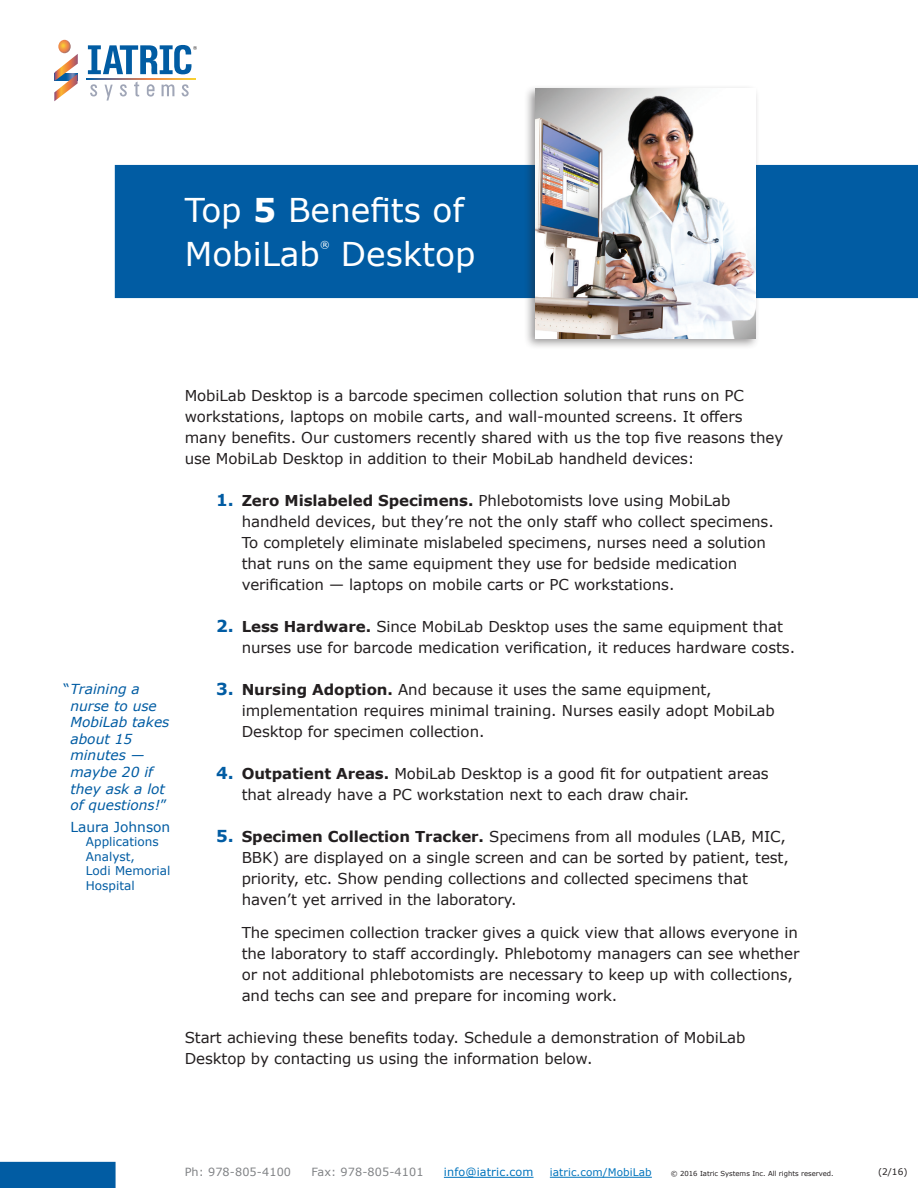
<style>
.page{position:relative;width:918px;height:1188px;background:#fff}
.page>*{position:absolute;margin:0;border:0;box-sizing:border-box;transform-origin:0 0}
.t1{font:32.85px/43.8px "Verdana";color:#fff}
.t2{font:15px/21px "Verdana";letter-spacing:-.005em;color:#231f20}
.t3{font:italic 13.8px/16.5px "Verdana";color:#015ca3}
.t4{font:13.8px "Verdana";color:#015ca3}
.t5{font:12px/14.5px "Verdana";color:#015ca3}
.t6{font:11.25px "Verdana";letter-spacing:.01em;color:#808285}
.t7{font:11.25px "Verdana";letter-spacing:.01em;color:#0074bd}
.t8{font:10.5px "Verdana";letter-spacing:.01em;color:#0074bd}
.t9{font:9.6px "Verdana";color:#fff}
.t10{font:9px "Verdana";color:#231f20}
.t11{font:6.9px "Verdana";color:#231f20}
.s1{font-weight:700}
.s2{font-style:normal}
.s3{font-weight:700;font-size:16.5px;color:#015ca3}
</style>
<div class="page">
<div style="left:116px;top:166px;width:802px;height:131px;background:#015ca3"></div>
<div style="left:115px;top:165px;width:803px;height:133px;border:2px solid #015ca3"></div>
<div style="left:1px;top:1163px;width:114px;height:25px;background:#015ca3"></div>
<div style="left:0;top:1162px;width:116px;height:26px;border:2px solid #015ca3"></div>
<hr style="left:444px;top:1177px;width:90px;height:1px;background:#0074bd">
<hr style="left:550px;top:1177px;width:102px;height:1px;background:#0074bd">
<svg style="left:54px;top:40px;width:24px;height:61px"></svg>
<svg style="left:86px;top:79px;width:110px;height:1px"></svg>
<svg style="left:134px;top:82px;width:5px;height:15px"></svg>
<svg style="left:162px;top:84px;width:12px;height:12px"></svg>
<svg style="left:90px;top:84px;width:7px;height:12px"></svg>
<svg style="left:120px;top:84px;width:7px;height:12px"></svg>
<svg style="left:182px;top:84px;width:7px;height:12px"></svg>
<svg style="left:147px;top:84px;width:8px;height:13px"></svg>
<svg style="left:105px;top:85px;width:8px;height:16px"></svg>
<svg style="left:88px;top:45px;width:109px;height:29px"></svg>
<div style="left:524px;top:84px;width:237px;height:267px;background:#231f20;opacity:.45"></div>
<img style="left:536px;top:89px;width:220px;height:250px">
<p class="t1" style="left:185px;top:188px;width:281px">Top <span class="s1">5</span> Benefits of<br>MobiLab</p>
<p class="t9" style="left:320px;top:238px;width:11px">®</p>
<p class="t1" style="left:341px;top:232px;width:136px">Desktop</p>
<p class="t3" style="left:70px;top:681px;width:101px;text-indent:-7px"><span class="s2">“</span>Training a nurse to use<br>MobiLab takes about 15 minutes — maybe 20 if they ask a lot of questions!<span class="s2">”</span></p>
<p class="t4" style="left:70px;top:817px;width:101px">Laura Johnson</p>
<p class="t5" style="left:86px;top:835px;width:74px">Applications<br>Analyst,</p>
<p class="t5" style="left:86px;top:864px;width:86px">Lodi Memorial<br>Hospital</p>
<p class="t2" style="left:185px;top:385px;width:600px">MobiLab Desktop is a barcode specimen collection solution that runs on PC workstations, laptops on mobile carts, and wall-mounted screens. It offers many benefits. Our customers recently shared with us the top five reasons they use MobiLab Desktop in addition to their MobiLab handheld devices:</p>
<p class="t2" style="left:242px;top:490px;width:534px;text-indent:-26px"><span class="s3">1.</span> <span class="s1">Zero Mislabeled Specimens.</span> Phlebotomists love using MobiLab handheld devices, but they’re not the only staff who collect specimens.<br>To completely eliminate mislabeled specimens, nurses need a solution that runs on the same equipment they use for bedside medication verification — laptops on mobile carts or PC workstations.</p>
<p class="t2" style="left:242px;top:616px;width:555px;text-indent:-26px"><span class="s3">2.</span> <span class="s1">Less Hardware.</span> Since MobiLab Desktop uses the same equipment that nurses use for barcode medication verification, it reduces hardware costs.</p>
<p class="t2" style="left:242px;top:679px;width:535px;text-indent:-26px"><span class="s3">3.</span> <span class="s1">Nursing Adoption.</span> And because it uses the same equipment, implementation requires minimal training. Nurses easily adopt MobiLab<br>Desktop for specimen collection.</p>
<p class="t2" style="left:242px;top:763px;width:529px;text-indent:-26px"><span class="s3">4.</span> <span class="s1">Outpatient Areas.</span> MobiLab Desktop is a good fit for outpatient areas that already have a PC workstation next to each draw chair.</p>
<p class="t2" style="left:242px;top:826px;width:549px;text-indent:-26px"><span class="s3">5.</span> <span class="s1">Specimen Collection Tracker.</span> Specimens from all modules (LAB, MIC, BBK) are displayed on a single screen and can be sorted by patient, test, priority, etc. Show pending collections and collected specimens that haven’t yet arrived in the laboratory.</p>
<p class="t2" style="left:242px;top:922px;width:559px">The specimen collection tracker gives a quick view that allows everyone in the laboratory to staff accordingly. Phlebotomy managers can see whether or not additional phlebotomists are necessary to keep up with collections, and techs can see and prepare for incoming work.</p>
<p class="t2" style="left:185px;top:1027px;width:562px">Start achieving these benefits today. Schedule a demonstration of MobiLab<br>Desktop by contacting us using the information below.</p>
<p class="t6" style="left:185px;top:1165px;width:108px">Ph: 978-805-4100</p>
<p class="t6" style="left:312px;top:1165px;width:113px">Fax: 978-805-4101</p>
<p class="t7" style="left:444px;top:1165px;width:91px">info@iatric.com</p>
<p class="t8" style="left:550px;top:1165px;width:103px">iatric.com/MobiLab</p>
<p class="t11" style="left:671px;top:1169px;width:164px">© 2016 Iatric Systems Inc. All rights reserved.</p>
<p class="t10" style="left:878px;top:1165px;width:31px">(2/16)</p>
</div>
